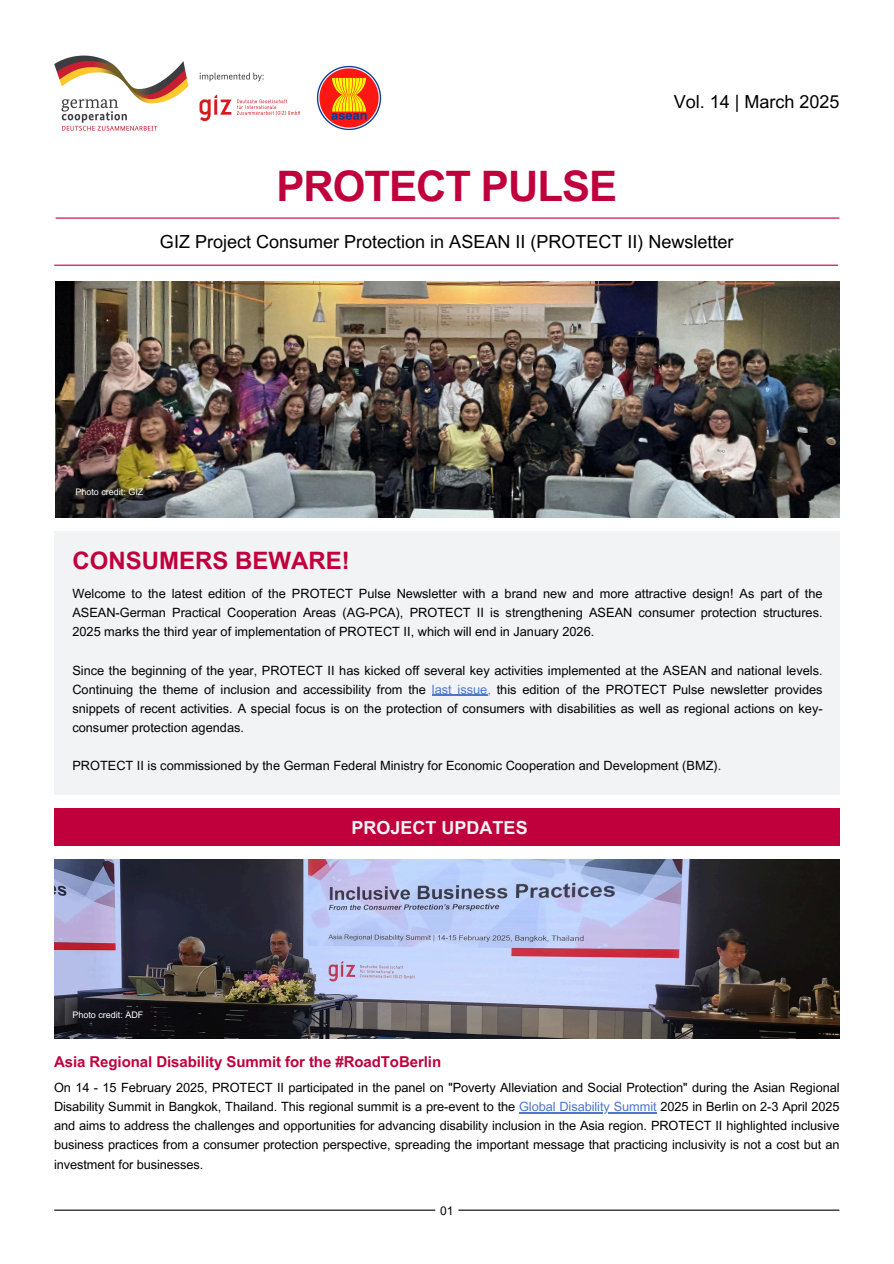
<style>
.page{position:relative;width:894px;height:1264px;background:#fff}
.page>*{position:absolute;margin:0;border:0;box-sizing:border-box;transform-origin:0 0}
.t1{font:700 42px "Arial MT Pro";letter-spacing:-.025em;color:#c0003c}
.t2{font:700 24px "Arial MT Pro";color:#c0003c}
.t3{font:18px "Arial MT Pro";color:#000001}
.t4{font:18px "Arial MT Pro";color:#000}
.t5{font:700 18px "Arial MT Pro";color:#f2f3f4}
.t6{font:700 15px "Arial MT Pro";letter-spacing:-.005em;color:#c0003c}
.t7{font:12.75px/19px "Arial MT Pro";color:#000001;text-align:justify}
.t8{font:12.75px/19.2px "Arial MT Pro";letter-spacing:-.005em;color:#000}
.t9{font:12px "Arial MT Pro";color:#000}
.t10{font:9px "Arial MT Pro";color:#fff}
.s1{color:#4c77cb}
</style>
<div class="page">
<img style="left:54px;top:55px;width:246px;height:76px">
<img style="left:316px;top:65px;width:65px;height:65px">
<hr style="left:55px;top:265px;width:782px;height:1px;background:#c0003c">
<hr style="left:56px;top:217px;width:782px;height:2px;background:#c0003c">
<div style="left:54px;top:531px;width:785px;height:263px;background:#f2f3f4"></div>
<img style="left:54px;top:859px;width:785px;height:179px">
<hr style="left:55px;top:1209px;width:380px;height:1px;background:#000">
<hr style="left:458px;top:1209px;width:380px;height:1px;background:#000">
<div style="left:54px;top:808px;width:785px;height:38px;background:#c0003c"></div>
<img style="left:55px;top:281px;width:783px;height:237px">
<hr style="left:432px;top:695px;width:55px;height:1px;background:#4c77cb">
<hr style="left:519px;top:1112px;width:137px;height:1px;background:#4c77cb">
<h1 class="t1" style="left:276px;top:170px;width:342px">PROTECT PULSE</h1>
<p class="t4" style="left:673px;top:95px;width:167px">Vol. 14 | March 2025</p>
<h4 class="t3" style="left:160px;top:235px;width:575px">GIZ Project Consumer Protection in ASEAN II (PROTECT II) Newsletter</h4>
<h6 class="t10" style="left:75px;top:488px;width:70px">Photo credit: GIZ</h6>
<p class="t2" style="left:72px;top:551px;width:279px">CONSUMERS BEWARE!</p>
<p class="t7" style="left:72px;top:585px;width:751px">Welcome to the latest edition of the PROTECT Pulse Newsletter with a brand new and more attractive design! As part of the ASEAN-German Practical Cooperation Areas (AG-PCA), PROTECT II is strengthening ASEAN consumer protection structures.<br>2025 marks the third year of implementation of PROTECT II, which will end in January 2026.</p>
<p class="t7" style="left:72px;top:662px;width:751px">Since the beginning of the year, PROTECT II has kicked off several key activities implemented at the ASEAN and national levels.<br>Continuing the theme of inclusion and accessibility from the <span class="s1">last issue,</span> this edition of the PROTECT Pulse newsletter provides snippets of recent activities. A special focus is on the protection of consumers with disabilities as well as regional actions on key&shy;consumer protection agendas.</p>
<h4 class="t7" style="left:72px;top:758px;width:650px">PROTECT II is commissioned by the German Federal Ministry for Economic Cooperation and Development (BMZ).</h4>
<h6 class="t10" style="left:72px;top:1011px;width:73px">Photo credit: ADF</h6>
<h2 class="t5" style="left:351px;top:820px;width:178px">PROJECT UPDATES</h2>
<p class="t6" style="left:54px;top:1055px;width:388px">Asia Regional Disability Summit for the #RoadToBerlin</p>
<p class="t8" style="left:54px;top:1079px;width:786px">On 14 - 15 February 2025, PROTECT II participated in the panel on "Poverty Alleviation and Social Protection" during the Asian Regional<br>Disability Summit in Bangkok, Thailand. This regional summit is a pre-event to the <span class="s1">Global Disability Summit</span> 2025 in Berlin on 2-3 April 2025</p>
<p class="t8" style="left:54px;top:1117px;width:786px;text-align:justify">and aims to address the challenges and opportunities for advancing disability inclusion in the Asia region. PROTECT II highlighted inclusive business practices from a consumer protection perspective, spreading the important message that practicing inclusivity is not a cost but an investment for businesses.</p>
<h6 class="t9" style="left:440px;top:1206px;width:15px">01</h6>
</div>
